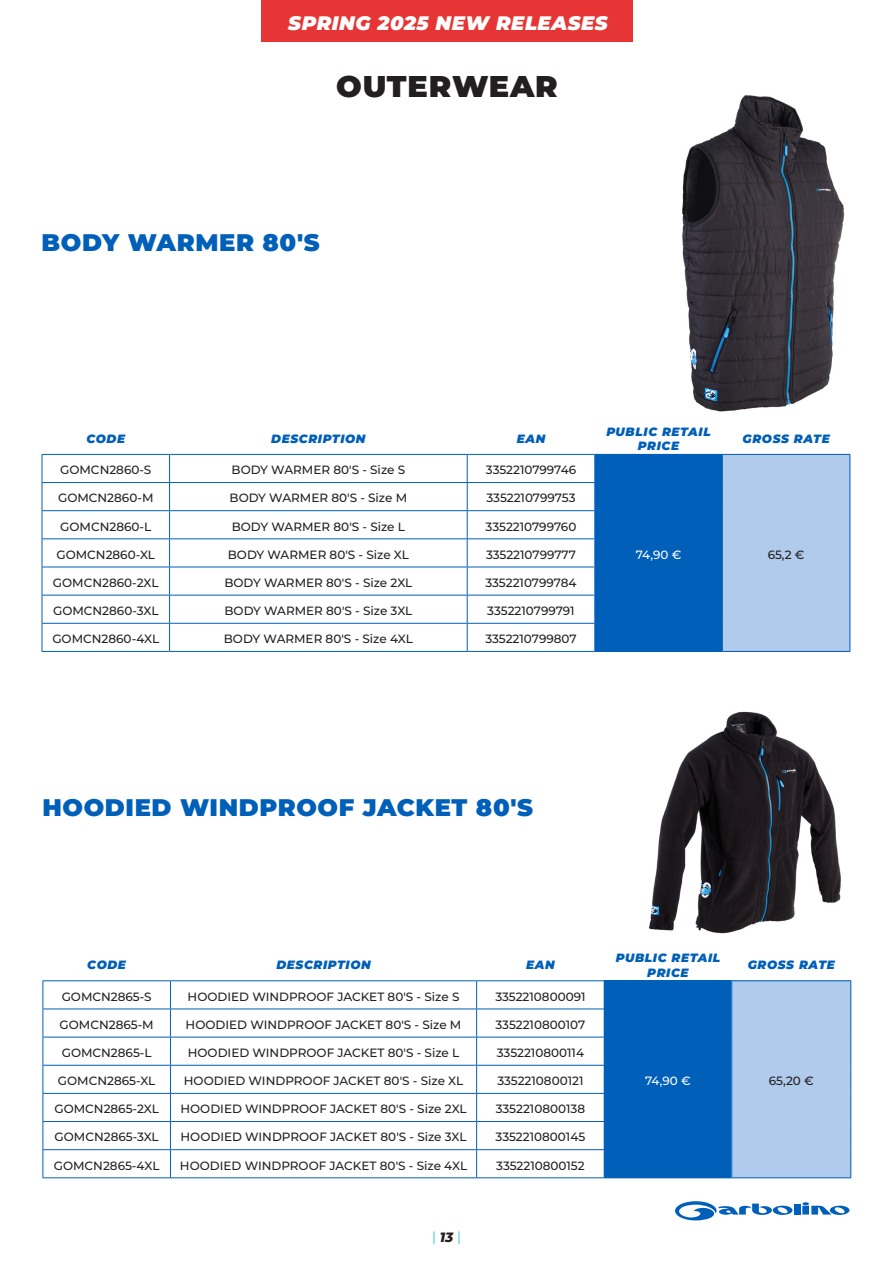
<style>
.page{position:relative;width:893px;height:1263px;background:#fff}
.page>*{position:absolute;margin:0;border:0;box-sizing:border-box;transform-origin:0 0}
.t1{font:900 30px "Montserrat";letter-spacing:.025em;color:#231f20}
.t2{font:900 24px "Montserrat";letter-spacing:.025em;color:#005fb9}
.t3{font:italic 900 19.5px "Montserrat";letter-spacing:.025em;color:#fff}
.t4{font:13.5px "Exo 2";color:#1cbed5}
.t5{font:500 12px "Montserrat";color:#231f20}
.t6{font:italic 900 12px/14.4px "Montserrat";letter-spacing:.05em;color:#005fb9;text-align:center}
.t7{font:500 12px "Montserrat";letter-spacing:-.035em;color:#fff}
.s1{font-family:"Montserrat";font-weight:800;font-style:italic;color:#231f20}
</style>
<div class="page">
<div style="left:794px;top:1203px;width:7px;height:11px;background:#005fb9"></div>
<svg style="left:675px;top:1201px;width:117px;height:19px"></svg>
<svg style="left:802px;top:1202px;width:47px;height:13px"></svg>
<img style="left:648px;top:711px;width:193px;height:223px">
<hr style="left:43px;top:1177px;width:127px;height:1px;background:#005fb9">
<hr style="left:170px;top:1177px;width:307px;height:1px;background:#005fb9">
<hr style="left:477px;top:1177px;width:127px;height:1px;background:#005fb9">
<hr style="left:604px;top:1177px;width:128px;height:1px;background:#005fb9">
<hr style="left:732px;top:1177px;width:119px;height:1px;background:#005fb9">
<svg style="left:43px;top:980px;width:808px;height:197px"></svg>
<img style="left:682px;top:95px;width:163px;height:317px">
<hr style="left:42px;top:651px;width:128px;height:1px;background:#005fb9">
<hr style="left:170px;top:651px;width:297px;height:1px;background:#005fb9">
<hr style="left:467px;top:651px;width:128px;height:1px;background:#005fb9">
<hr style="left:595px;top:651px;width:127px;height:1px;background:#005fb9">
<hr style="left:722px;top:651px;width:128px;height:1px;background:#005fb9">
<svg style="left:42px;top:453px;width:808px;height:198px"></svg>
<div style="left:261px;top:0;width:372px;height:42px;background:#e73535"></div>
<p class="t3" style="left:288px;top:9px;width:321px">SPRING 2025 NEW RELEASES</p>
<p class="t1" style="left:336px;top:63px;width:223px">OUTERWEAR</p>
<p class="t2" style="left:42px;top:224px;width:280px">BODY WARMER 80'S</p>
<p class="t6" style="left:86px;top:431px;width:40px">CODE</p>
<p class="t6" style="left:271px;top:431px;width:96px">DESCRIPTION</p>
<p class="t6" style="left:517px;top:431px;width:30px">EAN</p>
<p class="t6" style="left:606px;top:423px;width:106px">PUBLIC RETAIL<br>PRICE</p>
<p class="t6" style="left:742px;top:431px;width:89px">GROSS RATE</p>
<p class="t5" style="left:60px;top:462px;width:93px">GOMCN2860-S</p>
<p class="t5" style="left:232px;top:462px;width:175px">BODY WARMER 80'S - Size S</p>
<p class="t5" style="left:486px;top:462px;width:92px">3352210799746</p>
<p class="t5" style="left:58px;top:490px;width:97px">GOMCN2860-M</p>
<p class="t5" style="left:230px;top:490px;width:179px">BODY WARMER 80'S - Size M</p>
<p class="t5" style="left:486px;top:490px;width:91px">3352210799753</p>
<p class="t5" style="left:60px;top:518px;width:93px">GOMCN2860-L</p>
<p class="t5" style="left:232px;top:518px;width:175px">BODY WARMER 80'S - Size L</p>
<p class="t5" style="left:486px;top:518px;width:92px">3352210799760</p>
<p class="t5" style="left:56px;top:546px;width:100px">GOMCN2860-XL</p>
<p class="t5" style="left:228px;top:546px;width:183px">BODY WARMER 80'S - Size XL</p>
<p class="t5" style="left:486px;top:546px;width:91px">3352210799777</p>
<p class="t5" style="left:53px;top:574px;width:107px">GOMCN2860-2XL</p>
<p class="t5" style="left:224px;top:574px;width:189px">BODY WARMER 80'S - Size 2XL</p>
<p class="t5" style="left:485px;top:574px;width:93px">3352210799784</p>
<p class="t5" style="left:53px;top:602px;width:107px">GOMCN2860-3XL</p>
<p class="t5" style="left:224px;top:602px;width:189px">BODY WARMER 80'S - Size 3XL</p>
<p class="t5" style="left:487px;top:602px;width:89px">3352210799791</p>
<p class="t5" style="left:52px;top:630px;width:108px">GOMCN2860-4XL</p>
<p class="t5" style="left:224px;top:630px;width:190px">BODY WARMER 80'S - Size 4XL</p>
<p class="t5" style="left:485px;top:630px;width:93px">3352210799807</p>
<p class="t7" style="left:636px;top:546px;width:47px">74,90 €</p>
<p class="t5" style="left:768px;top:546px;width:38px">65,2 €</p>
<p class="t2" style="left:43px;top:790px;width:492px">HOODIED WINDPROOF JACKET 80'S</p>
<p class="t6" style="left:87px;top:957px;width:40px">CODE</p>
<p class="t6" style="left:276px;top:957px;width:96px">DESCRIPTION</p>
<p class="t6" style="left:526px;top:957px;width:30px">EAN</p>
<p class="t6" style="left:616px;top:950px;width:106px">PUBLIC RETAIL<br>PRICE</p>
<p class="t6" style="left:748px;top:957px;width:89px">GROSS RATE</p>
<p class="t5" style="left:62px;top:988px;width:91px">GOMCN2865-S</p>
<p class="t5" style="left:188px;top:988px;width:273px">HOODIED WINDPROOF JACKET 80'S - Size S</p>
<p class="t5" style="left:495px;top:988px;width:92px">3352210800091</p>
<p class="t5" style="left:60px;top:1016px;width:96px">GOMCN2865-M</p>
<p class="t5" style="left:186px;top:1016px;width:277px">HOODIED WINDPROOF JACKET 80'S - Size M</p>
<p class="t5" style="left:495px;top:1016px;width:91px">3352210800107</p>
<p class="t5" style="left:62px;top:1044px;width:91px">GOMCN2865-L</p>
<p class="t5" style="left:188px;top:1044px;width:273px">HOODIED WINDPROOF JACKET 80'S - Size L</p>
<p class="t5" style="left:497px;top:1044px;width:89px">3352210800114</p>
<p class="t5" style="left:58px;top:1072px;width:99px">GOMCN2865-XL</p>
<p class="t5" style="left:184px;top:1072px;width:281px">HOODIED WINDPROOF JACKET 80'S - Size XL</p>
<p class="t5" style="left:497px;top:1072px;width:88px">3352210800121</p>
<p class="t5" style="left:54px;top:1101px;width:106px">GOMCN2865-2XL</p>
<p class="t5" style="left:180px;top:1101px;width:288px">HOODIED WINDPROOF JACKET 80'S - Size 2XL</p>
<p class="t5" style="left:496px;top:1101px;width:91px">3352210800138</p>
<p class="t5" style="left:55px;top:1129px;width:106px">GOMCN2865-3XL</p>
<p class="t5" style="left:181px;top:1129px;width:287px">HOODIED WINDPROOF JACKET 80'S - Size 3XL</p>
<p class="t5" style="left:496px;top:1129px;width:91px">3352210800145</p>
<p class="t5" style="left:54px;top:1157px;width:107px">GOMCN2865-4XL</p>
<p class="t5" style="left:180px;top:1157px;width:289px">HOODIED WINDPROOF JACKET 80'S - Size 4XL</p>
<p class="t5" style="left:496px;top:1157px;width:90px">3352210800152</p>
<p class="t4" style="left:432px;top:1229px;width:30px">|<span class="s1">13</span>|</p>
<p class="t7" style="left:645px;top:1072px;width:47px">74,90 €</p>
<p class="t5" style="left:769px;top:1072px;width:46px">65,20 €</p>
</div>
